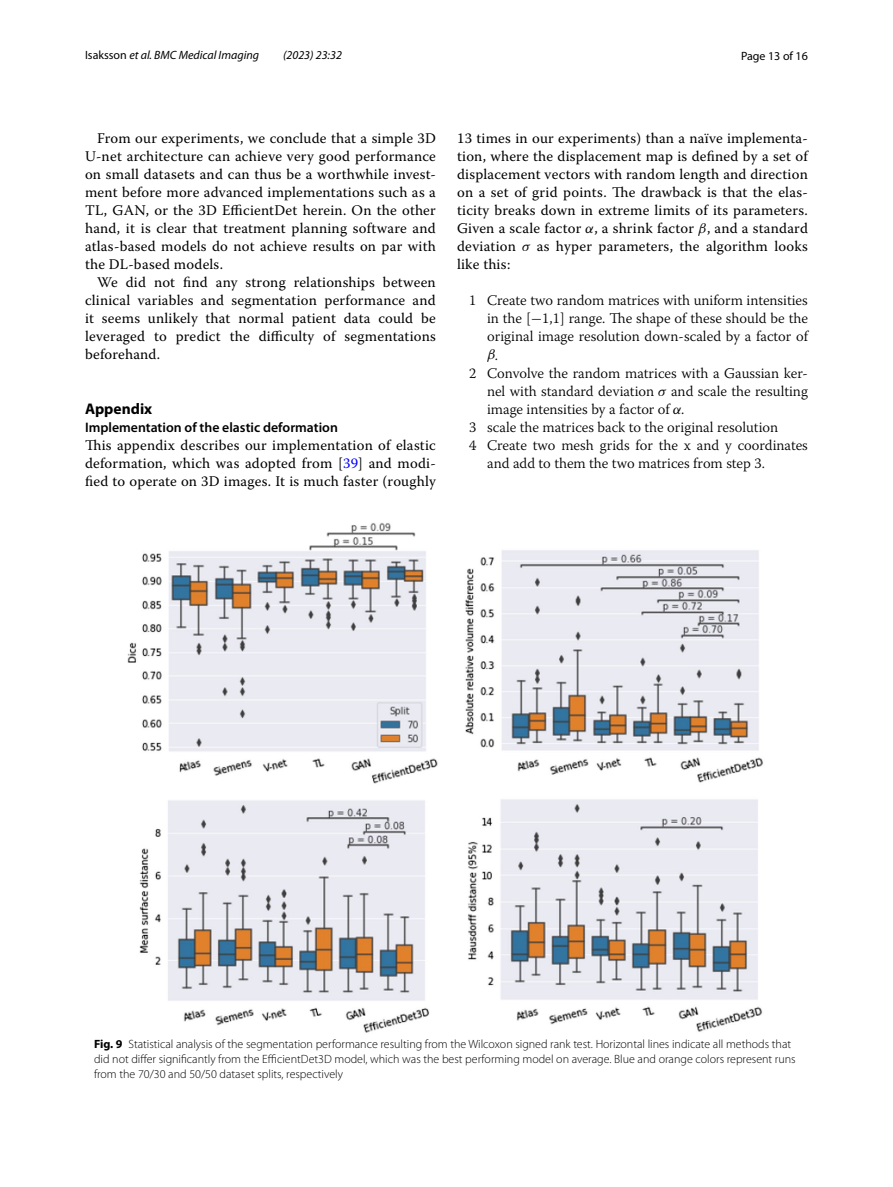
<style>
.page{position:relative;width:893px;height:1187px;background:#fff}
.page>*{position:absolute;margin:0;border:0;box-sizing:border-box;transform-origin:0 0}
.t1{font:700 15.45px "Myriad Pro";color:#000}
.t2{font:14.7px/18px "Warnock Pro";letter-spacing:.015em;color:#000;text-align:justify}
.t3{font:300 14.7px/18px "Warnock Pro";color:#000;text-align:justify}
.t4{font:14.7px "MTMI34";color:#000}
.t5{font:600 13.8px "Myriad Pro";color:#000}
.t6{font:300 12px/15px "Myriad Pro";color:#000}
.t7{font:italic 12px "Myriad Pro";color:#000}
.t8{font:12px "Myriad Pro";color:#000}
.s1{font-style:normal}
.s2{color:#00f}
.s3{font-family:"MTMI37"}
.s4{font-family:"MTMI38"}
.s5{font-family:"MTMI39"}
.s6{font-family:"MTSY";font-weight:400}
.s7{font-family:"Warnock Pro";font-weight:300}
.s8{font-family:"MTMI35";font-weight:400}
.s9{font-family:"MTMI36";font-weight:400}
.s10{font-weight:700}
</style>
<div class="page">
<img style="left:128px;top:523px;width:635px;height:510px">
<p class="t7" style="left:85px;top:48px;width:176px"><span class="s1">Isaksson</span> et al. BMC Medical Imaging</p>
<p class="t7" style="left:283px;top:48px;width:60px">(2023) 23:32</p>
<p class="t8" style="left:741px;top:48px;width:68px">Page 13 of 16</p>
<p class="t2" style="left:85px;top:128px;width:352px;text-indent:12px">From our experiments, we conclude that a simple 3D U-net architecture can achieve very good performance on small datasets and can thus be a worthwhile invest&shy;ment before more advanced implementations such as a TL, GAN, or the 3D EfficientDet herein. On the other hand, it is clear that treatment planning software and atlas-based models do not achieve results on par with the DL-based models.</p>
<p class="t2" style="left:85px;top:272px;width:352px;text-indent:12px">We did not find any strong relationships between clinical variables and segmentation performance and it seems unlikely that normal patient data could be leveraged to predict the difficulty of segmentations beforehand.</p>
<p class="t1" style="left:85px;top:398px;width:69px">Appendix</p>
<p class="t5" style="left:85px;top:418px;width:254px">Implementation of the elastic deformation</p>
<p class="t2" style="left:85px;top:435px;width:352px">This appendix describes our implementation of elastic deformation, which was adopted from [<span class="s2">39</span>] and modi&shy;fied to operate on 3D images. It is much faster (roughly</p>
<p class="t2" style="left:457px;top:128px;width:352px">13 times in our experiments) than a naïve implementa&shy;tion, where the displacement map is defined by a set of displacement vectors with random length and direction on a set of grid points. The drawback is that the elas&shy;ticity breaks down in extreme limits of its parameters.<br>Given a scale factor <span class="s3">α</span>, a shrink factor <span class="s4">β</span>, and a standard deviation <span class="s5">σ</span> as hyper parameters, the algorithm looks like this:</p>
<p class="t3" style="left:487px;top:291px;width:322px;text-indent:-18px">1 Create two random matrices with uniform intensities in the [<span class="s6">−</span>1,1] range. The shape of these should be the original image resolution down-scaled by a factor of</p>
<p class="t4" style="left:487px;top:349px;width:13px">β<span class="s7">.</span></p>
<p class="t3" style="left:469px;top:363px;width:340px">2 Convolve the random matrices with a Gaussian ker-</p>
<p class="t3" style="left:487px;top:381px;width:322px">nel with standard deviation <span class="s8">σ</span> and scale the resulting</p>
<p class="t3" style="left:487px;top:399px;width:199px">image intensities by a factor of <span class="s9">α</span>.</p>
<p class="t3" style="left:469px;top:417px;width:311px">3 scale the matrices back to the original resolution</p>
<p class="t3" style="left:469px;top:435px;width:340px">4 Create two mesh grids for the x and y coordinates</p>
<p class="t3" style="left:487px;top:453px;width:279px">and add to them the two matrices from step 3.</p>
<p class="t6" style="left:94px;top:1036px;width:703px"><span class="s10">Fig. 9</span> Statistical analysis of the segmentation performance resulting from the Wilcoxon signed rank test. Horizontal lines indicate all methods that did not differ significantly from the EfficientDet3D model, which was the best performing model on average. Blue and orange colors represent runs from the 70/30 and 50/50 dataset splits, respectively</p>
</div>
